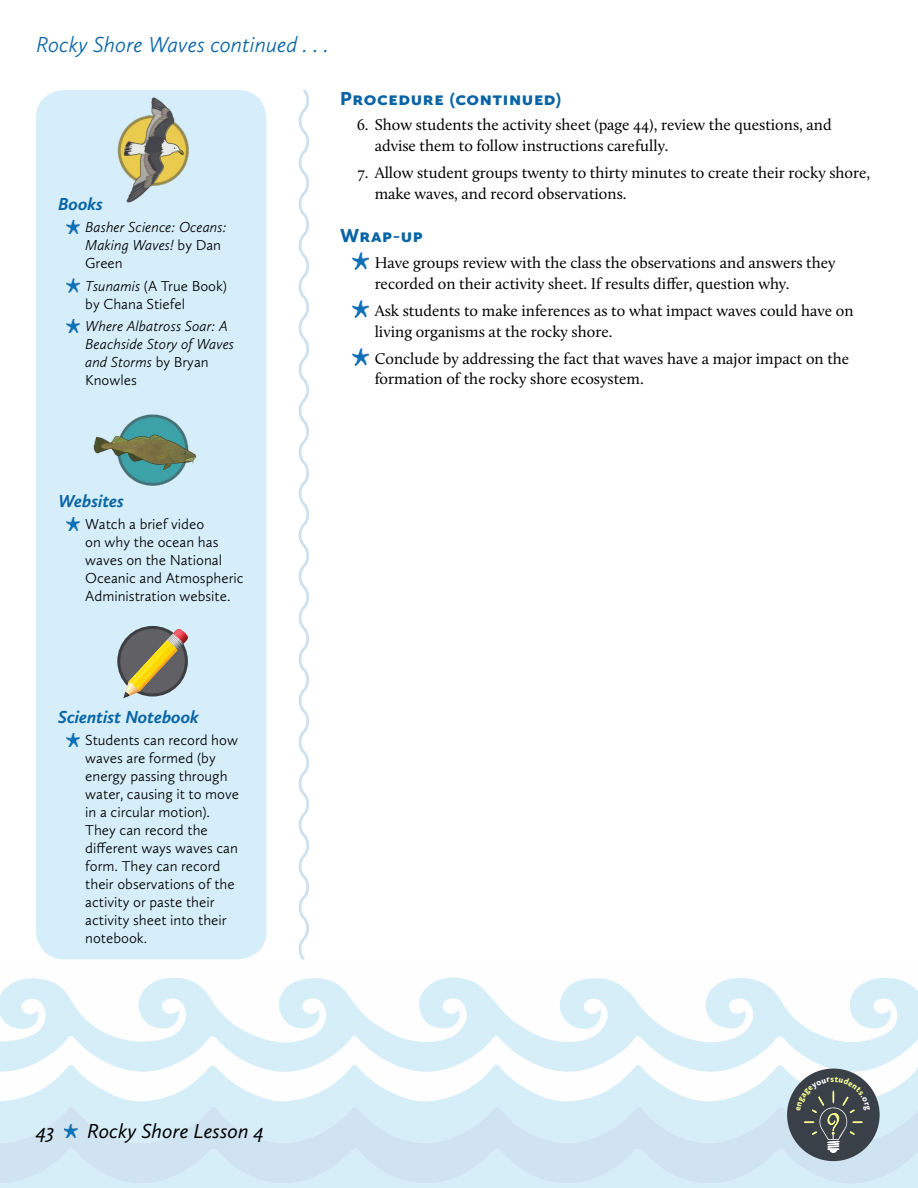
<style>
.page{position:relative;width:918px;height:1188px;background:#fff}
.page>*{position:absolute;margin:0;border:0;box-sizing:border-box;transform-origin:0 0}
.t1{font:italic 300 22.5px "Calluna Sans";color:#0864a5}
.t2{font:italic 21px "Calluna Sans";color:#000}
.t3{font:900 19.5px "Calluna Sans";letter-spacing:.03em;color:#0864a5}
.t4{font:italic 700 18px "Calluna Sans";color:#0864a5}
.t5{font:16.05px/21px "Calluna";color:#000}
.t6{font:300 15px/18px "Calluna Sans";color:#000}
.t7{font:italic 300 15px/18px "Calluna Sans";color:#000}
.s1{font-style:normal}
.s2{font-style:italic}
</style>
<div class="page">
<svg style="left:0;top:977px;width:918px;height:57px"></svg>
<svg style="left:0;top:1034px;width:918px;height:42px;fill:#d6eef8"></svg>
<div style="left:787px;top:1069px;width:93px;height:92px;background:#3a4048;border-radius:50%"></div>
<svg style="left:298px;top:89px;width:11px;height:871px"></svg>
<div style="left:36px;top:90px;width:230px;height:869px;background:#d5eef9;border-radius:29px"></div>
<img style="left:67px;top:220px;width:12px;height:14px">
<svg style="left:67px;top:279px;width:12px;height:13px"></svg>
<img style="left:67px;top:319px;width:12px;height:14px">
<img style="left:67px;top:517px;width:12px;height:14px">
<img style="left:67px;top:733px;width:12px;height:14px">
<img style="left:353px;top:252px;width:16px;height:17px">
<img style="left:353px;top:300px;width:16px;height:17px">
<img style="left:353px;top:348px;width:16px;height:17px">
<div style="left:117px;top:626px;width:71px;height:71px;border:3px solid #3e3f42;border-radius:50%"></div>
<svg style="left:123px;top:629px;width:65px;height:69px;background:#938a68"></svg>
<img style="left:93px;top:414px;width:103px;height:72px">
<img style="left:117px;top:97px;width:72px;height:106px">
<svg style="left:0;top:1076px;width:918px;height:112px"></svg>
<h1 class="t1" style="left:36px;top:31px;width:294px">Rocky Shore Waves continued . . .</h1>
<p class="t4" style="left:58px;top:192px;width:46px">Books</p>
<p class="t7" style="left:85px;top:218px;width:143px">Basher Science: Oceans:<br>Making Waves! <span class="s1">by Dan<br>Green</span></p>
<p class="t6" style="left:85px;top:276px;width:143px"><span class="s2">Tsunamis</span> (A True Book) by Chana Stiefel</p>
<p class="t7" style="left:85px;top:317px;width:150px">Where Albatross Soar: A<br>Beachside Story of Waves and Storms <span class="s1">by Bryan<br>Knowles</span></p>
<p class="t3" style="left:340px;top:86px;width:223px">Procedure (continued)</p>
<p class="t5" style="left:375px;top:114px;width:459px;text-indent:-18px">6. Show students the activity sheet (page 44), review the questions, and advise them to follow instructions carefully.</p>
<p class="t5" style="left:375px;top:162px;width:497px;text-indent:-17px">7. Allow student groups twenty to thirty minutes to create their rocky shore, make waves, and record observations.</p>
<p class="t3" style="left:340px;top:223px;width:84px">Wrap-up</p>
<p class="t5" style="left:375px;top:251px;width:462px">Have groups review with the class the observations and answers they recorded on their activity sheet. If results differ, question why.</p>
<p class="t5" style="left:375px;top:299px;width:480px">Ask students to make inferences as to what impact waves could have on living organisms at the rocky shore.</p>
<p class="t5" style="left:375px;top:347px;width:476px">Conclude by addressing the fact that waves have a major impact on the formation of the rocky shore ecosystem.</p>
<p class="t4" style="left:58px;top:489px;width:67px">Websites</p>
<p class="t6" style="left:85px;top:515px;width:160px">Watch a brief video<br>on why the ocean has waves on the National<br>Oceanic and Atmospheric<br>Administration website.</p>
<p class="t4" style="left:58px;top:705px;width:142px">Scientist Notebook</p>
<p class="t6" style="left:85px;top:731px;width:155px">Students can record how waves are formed (by energy passing through water, causing it to move in a circular motion).<br>They can record the different ways waves can form. They can record their observations of the activity or paste their activity sheet into their notebook.</p>
<h2 class="t2" style="left:36px;top:1118px;width:20px">43</h2>
<h2 class="t2" style="left:87px;top:1118px;width:179px">Rocky Shore Lesson 4</h2>
</div>
